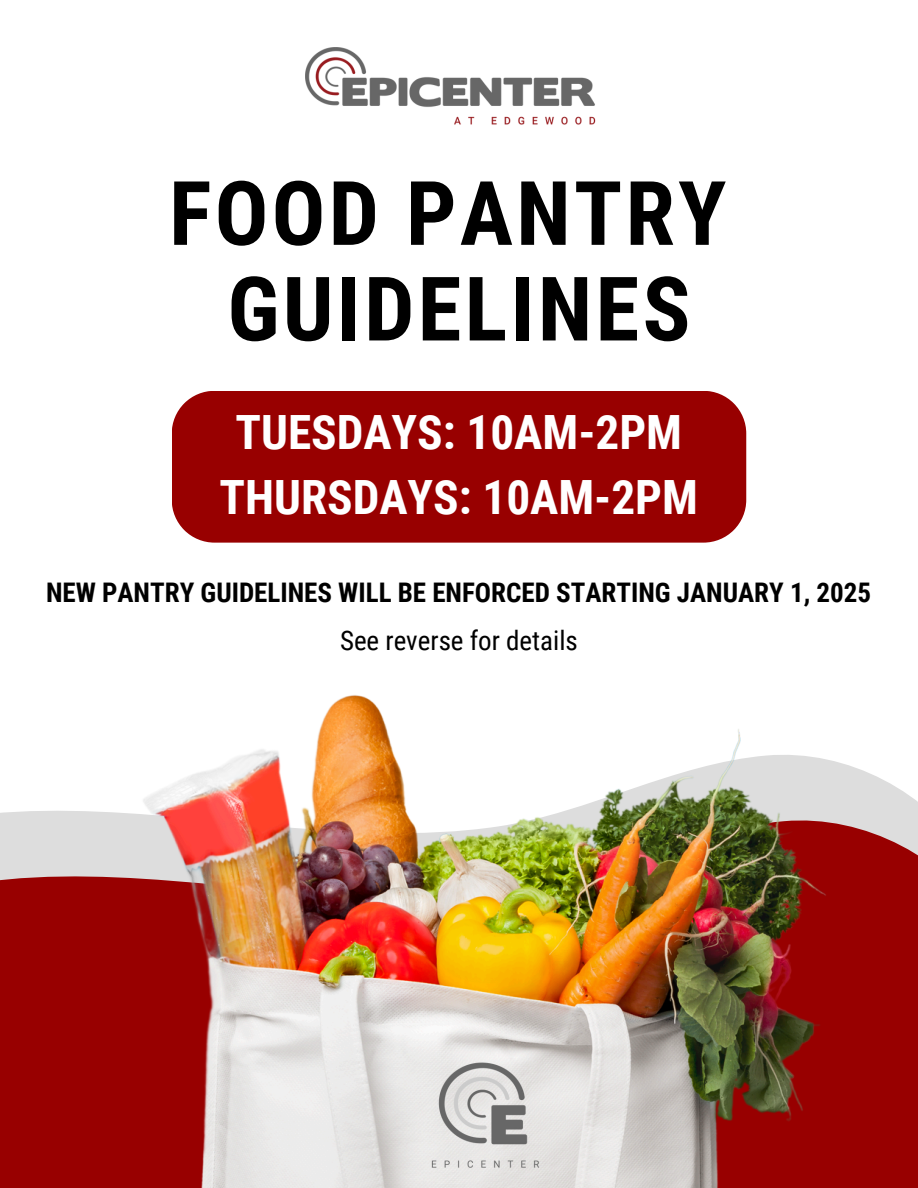
<style>
.page{position:relative;width:918px;height:1188px;background:#fff}
.page>*{position:absolute;margin:0;border:0;box-sizing:border-box;transform-origin:0 0}
.t1{font:700 89.1px/95.7px "Roboto Condensed";letter-spacing:.035em;color:#000;text-align:center}
.t2{font:700 47.25px/65.2px "Roboto Condensed";color:#fff;text-align:center}
.t3{font:700 27px "Roboto Condensed";color:#000}
.t4{font:27px "Roboto Condensed";color:#000}
</style>
<div class="page">
<svg style="left:0;top:765px;width:918px;height:49px"></svg>
<svg style="left:0;top:814px;width:918px;height:374px;background:#a11d1d"></svg>
<img style="left:126px;top:695px;width:721px;height:493px">
<img style="left:305px;top:47px;width:291px;height:78px">
<div style="left:172px;top:391px;width:574px;height:152px;background:#980000"></div>
<img style="left:416px;top:1047px;width:141px;height:141px">
<h1 class="t1" style="left:169px;top:167px;width:559px">FOOD PANTRY<br>GUIDELINES</h1>
<p class="t2" style="left:220px;top:400px;width:480px">TUESDAYS: 10AM-2PM<br>THURSDAYS: 10AM-2PM</p>
<h2 class="t3" style="left:46px;top:577px;width:827px">NEW PANTRY GUIDELINES WILL BE ENFORCED STARTING JANUARY 1, 2025</h2>
<h3 class="t4" style="left:340px;top:625px;width:239px">See reverse for details</h3>
</div>
